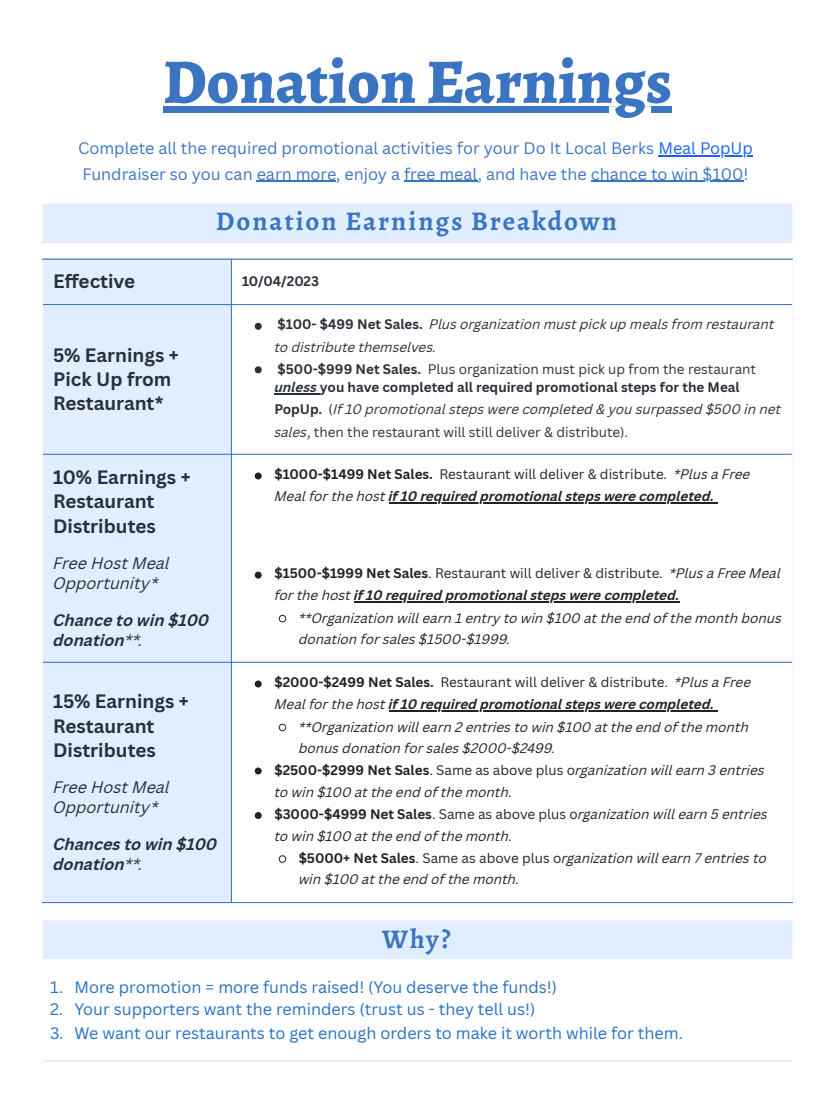
<style>
.page{position:relative;width:836px;height:1103px;background:#fff}
.page>*{position:absolute;margin:0;border:0;box-sizing:border-box;transform-origin:0 0}
.t1{font:800 63.45px "Alegreya";color:#3b75c2}
.t2{font:700 27px "Alegreya";letter-spacing:.075em;color:#3b75c2}
.t3{font:700 18.9px/24.3px "Canva Sans";color:#293039}
.t4{font:16.2px "Canva Sans";color:#2570c3}
.t5{font:16.2px/25.3px "Canva Sans";color:#3b75c2}
.t6{font:italic 700 16.2px/20.2px "Canva Sans";color:#293039}
.t7{font:italic 16.2px/20.2px "Canva Sans";color:#293039}
.t8{font:italic 13.5px/21.3px "Canva Sans";color:#222}
.t9{font:italic 700 13.5px/22.2px "Canva Sans";color:#222}
.t10{font:italic 13.5px/22.2px "Canva Sans";color:#293039}
.t11{font:700 13.5px/18.1px "Canva Sans";color:#293039}
.s1{color:#1a62ff}
.s2{font-weight:400}
.s3{font-weight:700;font-style:normal}
.s4{font-style:italic}
.s5{font-style:normal}
.s6{font-weight:400;font-style:normal}
</style>
<div class="page">
<div style="left:163px;top:107px;width:509px;height:6px;background:#3b75c2"></div>
<hr style="left:658px;top:155px;width:94px;height:1px;background:#1a62ff">
<hr style="left:257px;top:181px;width:79px;height:1px;background:#3b75c2">
<hr style="left:404px;top:181px;width:74px;height:1px;background:#3b75c2">
<hr style="left:590px;top:181px;width:153px;height:1px;background:#3b75c2">
<div style="left:42px;top:203px;width:750px;height:39px;background:#e0eeff"></div>
<hr style="left:42px;top:204px;width:1px;height:38px;background:#fff">
<hr style="left:791px;top:204px;width:1px;height:38px;background:#fff">
<hr style="left:42px;top:203px;width:750px;height:1px;background:#fff">
<div style="left:43px;top:259px;width:188px;height:643px;background:#e0eeff"></div>
<svg style="left:255px;top:323px;width:7px;height:7px"></svg>
<svg style="left:255px;top:366px;width:7px;height:7px"></svg>
<hr style="left:274px;top:393px;width:46px;height:1px;background:#293039">
<svg style="left:255px;top:472px;width:7px;height:7px"></svg>
<hr style="left:388px;top:502px;width:329px;height:1px;background:#222">
<svg style="left:255px;top:571px;width:7px;height:7px"></svg>
<hr style="left:354px;top:601px;width:325px;height:1px;background:#222">
<svg style="left:278px;top:615px;width:8px;height:7px"></svg>
<svg style="left:255px;top:680px;width:7px;height:7px"></svg>
<hr style="left:388px;top:710px;width:329px;height:1px;background:#222">
<svg style="left:278px;top:723px;width:8px;height:8px"></svg>
<svg style="left:255px;top:767px;width:7px;height:7px"></svg>
<svg style="left:255px;top:812px;width:7px;height:7px"></svg>
<svg style="left:278px;top:855px;width:8px;height:8px"></svg>
<hr style="left:231px;top:259px;width:1px;height:643px;background:#3b75c2">
<hr style="left:42px;top:258px;width:750px;height:1px;background:#3b75c2">
<hr style="left:43px;top:304px;width:748px;height:1px;background:#3b75c2">
<hr style="left:43px;top:454px;width:748px;height:1px;background:#3b75c2">
<hr style="left:43px;top:662px;width:748px;height:1px;background:#3b75c2">
<hr style="left:42px;top:902px;width:750px;height:1px;background:#3b75c2">
<div style="left:42px;top:920px;width:750px;height:39px;background:#e0eeff"></div>
<hr style="left:42px;top:921px;width:1px;height:38px;background:#fff">
<hr style="left:791px;top:921px;width:1px;height:38px;background:#fff">
<hr style="left:42px;top:920px;width:750px;height:1px;background:#fff">
<hr style="left:42px;top:1060px;width:750px;height:2px;background:#e0eeff">
<hr style="left:42px;top:1060px;width:750px;height:1px;background:#fff">
<h1 class="t1" style="left:163px;top:38px;width:510px">Donation Earnings</h1>
<p class="t5" style="left:78px;top:135px;width:676px">Complete all the required promotional activities for your Do It Local Berks <span class="s1">Meal PopUp<br></span>Fundraiser so you can earn more, enjoy a free meal, and have the chance to win $100!</p>
<p class="t2" style="left:216px;top:203px;width:402px">Donation Earnings Breakdown</p>
<p class="t3" style="left:53px;top:268px;width:84px">Effective</p>
<p class="t11" style="left:242px;top:271px;width:79px">10/04/2023</p>
<p class="t3" style="left:53px;top:342px;width:127px">5% Earnings +<br>Pick Up from<br>Restaurant*</p>
<h1 class="t3" style="left:53px;top:464px;width:139px">10% Earnings +<br>Restaurant<br>Distributes</h1>
<p class="t7" style="left:53px;top:555px;width:118px">Free Host Meal<br>Opportunity*</p>
<h2 class="t6" style="left:53px;top:611px;width:158px">Chance to win $100 donation<span class="s2">**.</span></h2>
<h1 class="t3" style="left:53px;top:689px;width:137px">15% Earnings +<br>Restaurant<br>Distributes</h1>
<p class="t7" style="left:53px;top:779px;width:118px">Free Host Meal<br>Opportunity*</p>
<h2 class="t6" style="left:53px;top:835px;width:166px">Chances to win $100 donation<span class="s2">**.</span></h2>
<p class="t10" style="left:274px;top:315px;width:501px"><span class="s3">$100- $499 Net Sales.</span> Plus organization must pick up meals from restaurant to distribute themselves.</p>
<p class="t11" style="left:274px;top:359px;width:483px">$500-$999 Net Sales. <span class="s2">Plus organization must pick up from the restaurant </span><span class="s4">unless</span> you have completed all required promotional steps for the Meal</p>
<p class="t10" style="left:274px;top:400px;width:508px"><span class="s3">PopUp.</span> <span class="s5">(</span>If 10 promotional steps were completed &amp; you surpassed $500 in net sales<span class="s5">, then the restaurant will still deliver &amp; distribute).</span></p>
<p class="t9" style="left:274px;top:464px;width:477px"><span class="s5">$1000-$1499 Net Sales.</span> <span class="s6">Restaurant will deliver &amp; distribute.</span> <span class="s2">*Plus a Free<br>Meal for the host</span> if 10 required promotional steps were completed.</p>
<p class="t9" style="left:274px;top:563px;width:507px"><span class="s5">$1500-$1999 Net Sales</span><span class="s6">. Restaurant will deliver &amp; distribute.</span> <span class="s2">*Plus a Free Meal for the host</span> if 10 required promotional steps were completed.</p>
<p class="t8" style="left:299px;top:608px;width:484px">**Organization will earn 1 entry to win $100 at the end of the month bonus donation for sales $1500-$1999.</p>
<p class="t9" style="left:274px;top:672px;width:478px"><span class="s5">$2000-$2499 Net Sales.</span> <span class="s6">Restaurant will deliver &amp; distribute.</span> <span class="s2">*Plus a Free<br>Meal for the host</span> if 10 required promotional steps were completed.</p>
<p class="t8" style="left:299px;top:717px;width:451px">**Organization will earn 2 entries to win $100 at the end of the month bonus donation for sales $2000-$2499.</p>
<p class="t8" style="left:274px;top:760px;width:492px;line-height:22.2px"><span class="s3">$2500-$2999 Net Sales</span><span class="s5">. Same as above plus o</span>rganization will earn 3 entries to win $100 at the end of the month.</p>
<p class="t8" style="left:274px;top:804px;width:494px;line-height:22.2px"><span class="s3">$3000-$4999 Net Sales</span><span class="s5">. Same as above plus o</span>rganization will earn 5 entries to win $100 at the end of the month.</p>
<p class="t8" style="left:299px;top:849px;width:469px"><span class="s3">$5000+ Net Sales</span><span class="s5">. Same as above plus o</span>rganization will earn 7 entries to win $100 at the end of the month.</p>
<p class="t2" style="left:382px;top:920px;width:70px">Why?</p>
<p class="t4" style="left:50px;top:975px;width:508px">1. More promotion = more funds raised! (You deserve the funds!)</p>
<p class="t4" style="left:50px;top:998px;width:487px">2. Your supporters want the reminders (trust us - they tell us!)</p>
<p class="t4" style="left:50px;top:1021px;width:634px">3. We want our restaurants to get enough orders to make it worth while for them.</p>
</div>
